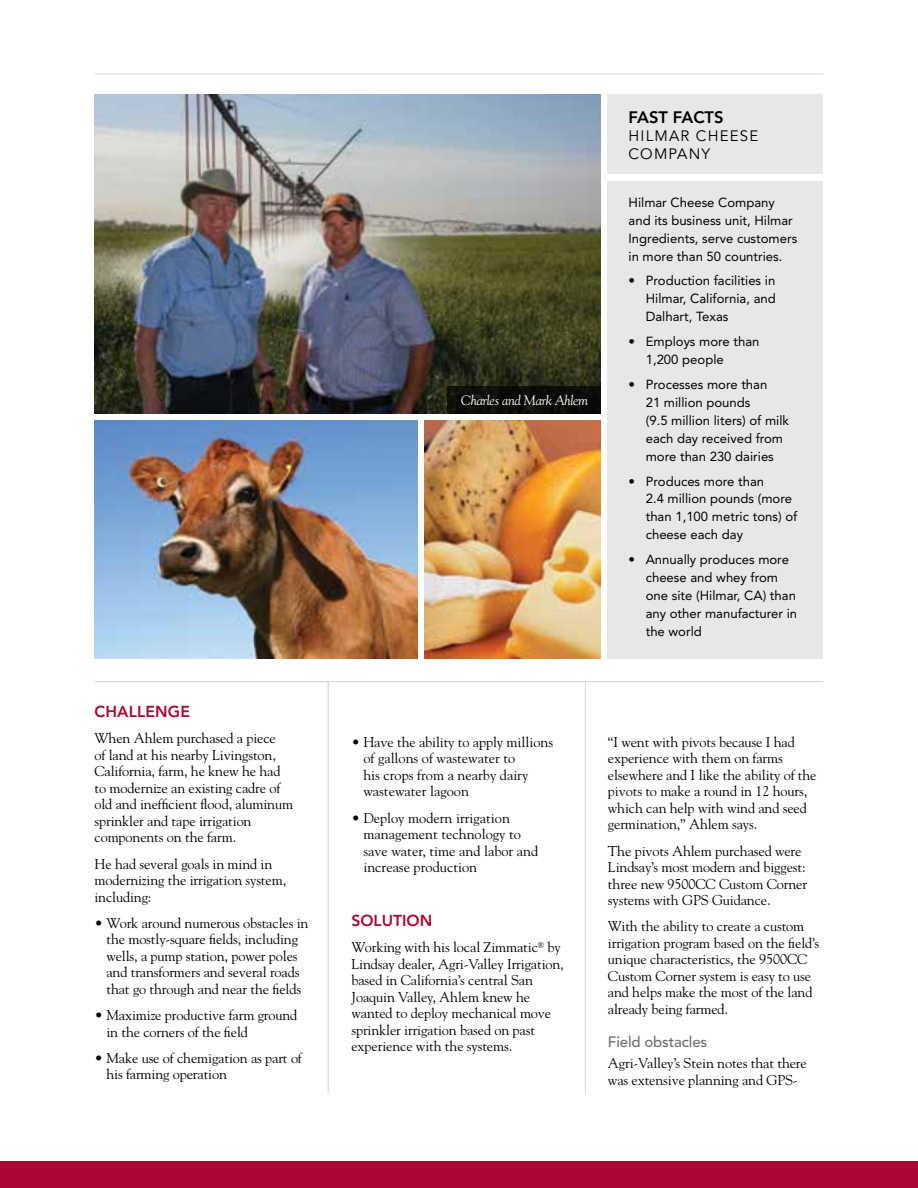
<style>
.page{position:relative;width:918px;height:1188px;background:#fff}
.page>*{position:absolute;margin:0;border:0;box-sizing:border-box;transform-origin:0 0}
.t1{font:800 16.5px "Avenir LT Std";color:#000}
.t2{font:800 15.75px "Avenir LT Std";letter-spacing:.01em;color:#ab0634}
.t3{font:15px/18px "Avenir LT Std";letter-spacing:.08em;color:#000}
.t4{font:500 15px "Avenir LT Std";letter-spacing:-.01em;color:#6d6e71}
.t5{font:14.25px/16.5px "Goudy Std";letter-spacing:-.01em;color:#000}
.t6{font:italic 13.8px "Goudy Std";letter-spacing:-.02em;color:#fff}
.t7{font:13.2px/18px "Avenir LT Std";color:#000}
</style>
<div class="page">
<hr style="left:328px;top:681px;width:1px;height:413px;background:#d1d3d4">
<hr style="left:585px;top:681px;width:1px;height:413px;background:#d1d3d4">
<hr style="left:95px;top:74px;width:728px;height:1px;background:#d1d3d4">
<hr style="left:94px;top:681px;width:729px;height:1px;background:#d1d3d4">
<div style="left:608px;top:181px;width:216px;height:478px;background:#e6e7e8"></div>
<div style="left:608px;top:94px;width:216px;height:80px;background:#e6e7e8"></div>
<img style="left:94px;top:94px;width:506px;height:320px">
<img style="left:424px;top:421px;width:176px;height:238px">
<img style="left:94px;top:421px;width:323px;height:238px">
<div style="left:447px;top:386px;width:153px;height:28px;background:#0b0c07"></div>
<div style="left:0;top:1161px;width:918px;height:27px;background:#ab0634"></div>
<p class="t2" style="left:94px;top:702px;width:97px">CHALLENGE</p>
<p class="t5" style="left:94px;top:730px;width:200px">When Ahlem purchased a piece<br>of land at his nearby Livingston,<br>California, farm, he knew he had to modernize an existing cadre of old and inefficient flood, aluminum sprinkler and tape irrigation components on the farm.</p>
<p class="t5" style="left:94px;top:855px;width:193px">He had several goals in mind in modernizing the irrigation system, including:</p>
<p class="t5" style="left:94px;top:914px;width:215px;text-align:center">• Work around numerous obstacles in the mostly-square fields, including wells, a pump station, power poles and transformers and several roads that go through and near the fields</p>
<p class="t5" style="left:106px;top:1007px;width:192px;text-indent:-12px">• Maximize productive farm ground in the corners of the field</p>
<p class="t5" style="left:106px;top:1049px;width:197px;text-indent:-12px">• Make use of chemigation as part of his farming operation</p>
<p class="t6" style="left:461px;top:392px;width:129px">Charles and Mark Ahlem</p>
<p class="t1" style="left:629px;top:107px;width:97px">FAST FACTS</p>
<p class="t3" style="left:629px;top:127px;width:131px">HILMAR CHEESE<br>COMPANY</p>
<p class="t7" style="left:629px;top:193px;width:170px">Hilmar Cheese Company and its business unit, Hilmar<br>Ingredients, serve customers in more than 50 countries.</p>
<p class="t7" style="left:646px;top:272px;width:132px;text-align:justify;text-indent:-17px">• Production facilities in Hilmar, California, and Dalhart, Texas</p>
<p class="t7" style="left:646px;top:333px;width:115px;text-indent:-17px">• Employs more than<br>1,200 people</p>
<p class="t7" style="left:646px;top:375px;width:145px;text-indent:-17px">• Processes more than<br>21 million pounds<br>(9.5 million liters) of milk each day received from more than 230 dairies</p>
<p class="t7" style="left:646px;top:472px;width:153px;text-indent:-17px">• Produces more than<br>2.4 million pounds (more than 1,100 metric tons) of cheese each day</p>
<p class="t7" style="left:646px;top:551px;width:153px;text-indent:-17px">• Annually produces more cheese and whey from one site (Hilmar, CA) than any other manufacturer in the world</p>
<p class="t5" style="left:363px;top:734px;width:191px;text-indent:-12px">• Have the ability to apply millions of gallons of wastewater to<br>his crops from a nearby dairy wastewater lagoon</p>
<p class="t5" style="left:363px;top:809px;width:176px;text-indent:-12px">• Deploy modern irrigation management technology to save water, time and labor and increase production</p>
<p class="t2" style="left:351px;top:911px;width:82px">SOLUTION</p>
<p class="t5" style="left:351px;top:939px;width:214px">Working with his local Zimmatic<sup>®</sup> by Lindsay dealer, Agri-Valley Irrigation, based in California’s central San Joaquin Valley, Ahlem knew he wanted to deploy mechanical move sprinkler irrigation based on past experience with the systems.</p>
<p class="t5" style="left:608px;top:734px;width:210px">“I went with pivots because I had experience with them on farms elsewhere and I like the ability of the pivots to make a round in 12 hours, which can help with wind and seed germination,” Ahlem says.</p>
<p class="t5" style="left:608px;top:842px;width:201px">The pivots Ahlem purchased were<br>Lindsay’s most modern and biggest: three new 9500CC Custom Corner systems with GPS Guidance.</p>
<p class="t5" style="left:608px;top:918px;width:213px">With the ability to create a custom irrigation program based on the field’s unique characteristics, the 9500CC Custom Corner system is easy to use and helps make the most of the land already being farmed.</p>
<p class="t4" style="left:608px;top:1033px;width:101px">Field obstacles</p>
<p class="t5" style="left:608px;top:1055px;width:200px">Agri-Valley’s Stein notes that there was extensive planning and GPS-</p>
</div>
